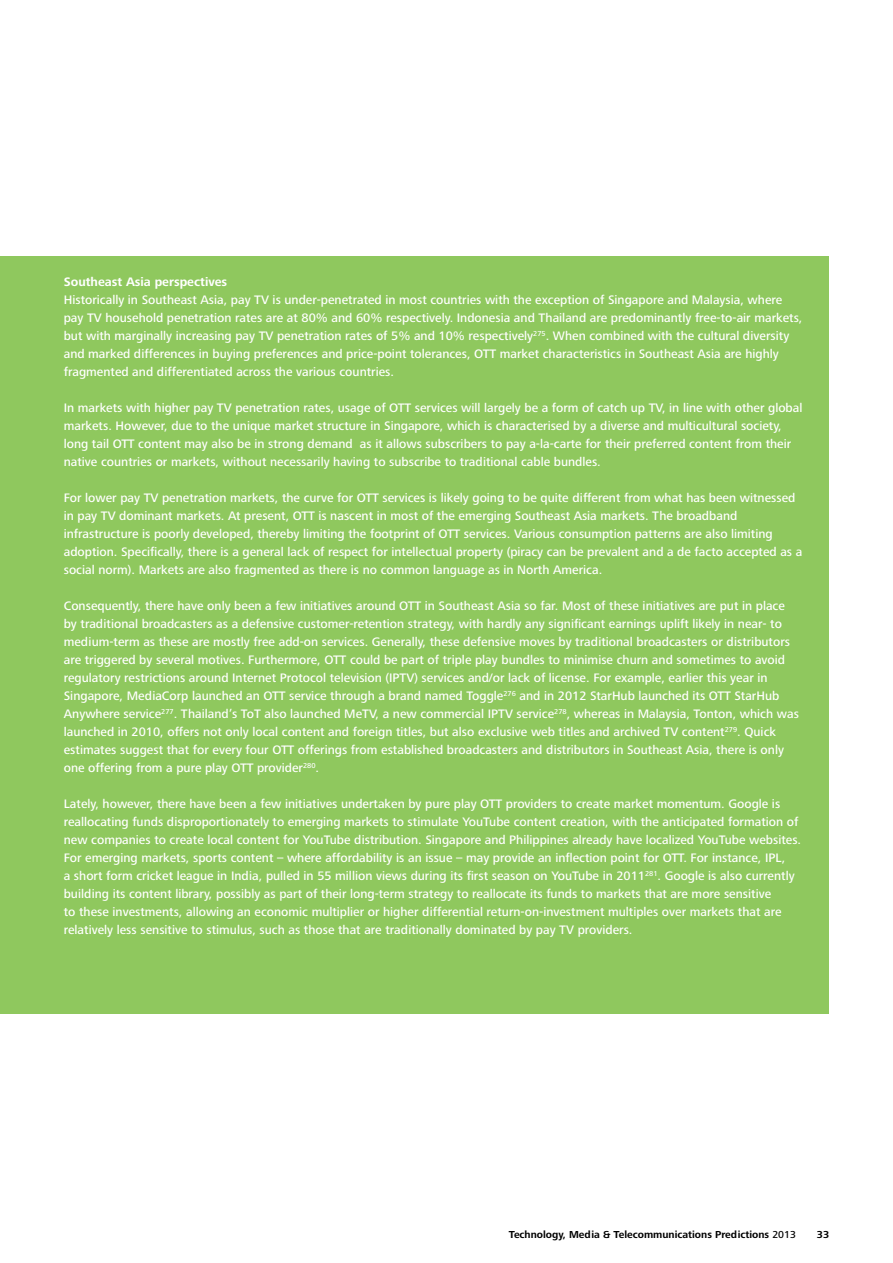
<style>
.page{position:relative;width:893px;height:1263px;background:#fff}
.page>*{position:absolute;margin:0;border:0;box-sizing:border-box;transform-origin:0 0}
.t1{font:500 12.75px/18px "Frutiger Next Pro";color:#fff}
.t2{font:700 12.75px "Frutiger Next Pro";color:#fff}
.t3{font:700 10.5px "Frutiger Next Pro";color:#000}
.s1{font-weight:500}
</style>
<div class="page">
<div style="left:0;top:256px;width:828px;height:757px;background:#8fc85e"></div>
<p class="t2" style="left:64px;top:275px;width:165px">Southeast Asia perspectives</p>
<p class="t1" style="left:64px;top:291px;width:740px">Historically in Southeast Asia, pay TV is under-penetrated in most countries with the exception of Singapore and Malaysia, where pay TV household penetration rates are at 80% and 60% respectively. Indonesia and Thailand are predominantly free-to-air markets, but with marginally increasing pay TV penetration rates of 5% and 10% respectively<sup>275</sup>. When combined with the cultural diversity and marked differences in buying preferences and price-point tolerances, OTT market characteristics in Southeast Asia are highly fragmented and differentiated across the various countries.</p>
<p class="t1" style="left:64px;top:399px;width:740px">In markets with higher pay TV penetration rates, usage of OTT services will largely be a form of catch up TV, in line with other global markets. However, due to the unique market structure in Singapore, which is characterised by a diverse and multicultural society, long tail OTT content may also be in strong demand as it allows subscribers to pay a-la-carte for their preferred content from their native countries or markets, without necessarily having to subscribe to traditional cable bundles.</p>
<p class="t1" style="left:64px;top:489px;width:740px">For lower pay TV penetration markets, the curve for OTT services is likely going to be quite different from what has been witnessed in pay TV dominant markets. At present, OTT is nascent in most of the emerging Southeast Asia markets. The broadband infrastructure is poorly developed, thereby limiting the footprint of OTT services. Various consumption patterns are also limiting adoption. Specifically, there is a general lack of respect for intellectual property (piracy can be prevalent and a de facto accepted as a social norm). Markets are also fragmented as there is no common language as in North America.</p>
<p class="t1" style="left:64px;top:597px;width:737px">Consequently, there have only been a few initiatives around OTT in Southeast Asia so far. Most of these initiatives are put in place by traditional broadcasters as a defensive customer-retention strategy, with hardly any significant earnings uplift likely in near- to medium-term as these are mostly free add-on services. Generally, these defensive moves by traditional broadcasters or distributors are triggered by several motives. Furthermore, OTT could be part of triple play bundles to minimise churn and sometimes to avoid regulatory restrictions around Internet Protocol television (IPTV) services and/or lack of license. For example, earlier this year in Singapore, MediaCorp launched an OTT service through a brand named Toggle<sup>276</sup> and in 2012 StarHub launched its OTT StarHub Anywhere service<sup>277</sup>. Thailand’s ToT also launched MeTV, a new commercial IPTV service<sup>278</sup>, whereas in Malaysia, Tonton, which was launched in 2010, offers not only local content and foreign titles, but also exclusive web titles and archived TV content<sup>279</sup>. Quick estimates suggest that for every four OTT offerings from established broadcasters and distributors in Southeast Asia, there is only one offering from a pure play OTT provider<sup>280</sup>.</p>
<p class="t1" style="left:64px;top:795px;width:739px">Lately, however, there have been a few initiatives undertaken by pure play OTT providers to create market momentum. Google is reallocating funds disproportionately to emerging markets to stimulate YouTube content creation, with the anticipated formation of new companies to create local content for YouTube distribution. Singapore and Philippines already have localized YouTube websites.<br>For emerging markets, sports content – where affordability is an issue – may provide an inflection point for OTT. For instance, IPL,<br>a short form cricket league in India, pulled in 55 million views during its first season on YouTube in 2011<sup>281</sup>. Google is also currently building its content library, possibly as part of their long-term strategy to reallocate its funds to markets that are more sensitive<br>to these investments, allowing an economic multiplier or higher differential return-on-investment multiples over markets that are relatively less sensitive to stimulus, such as those that are traditionally dominated by pay TV providers.</p>
<p class="t3" style="left:509px;top:1228px;width:289px">Technology, Media &amp; Telecommunications Predictions <span class="s1">2013</span></p>
<p class="t3" style="left:817px;top:1228px;width:14px">33</p>
</div>
